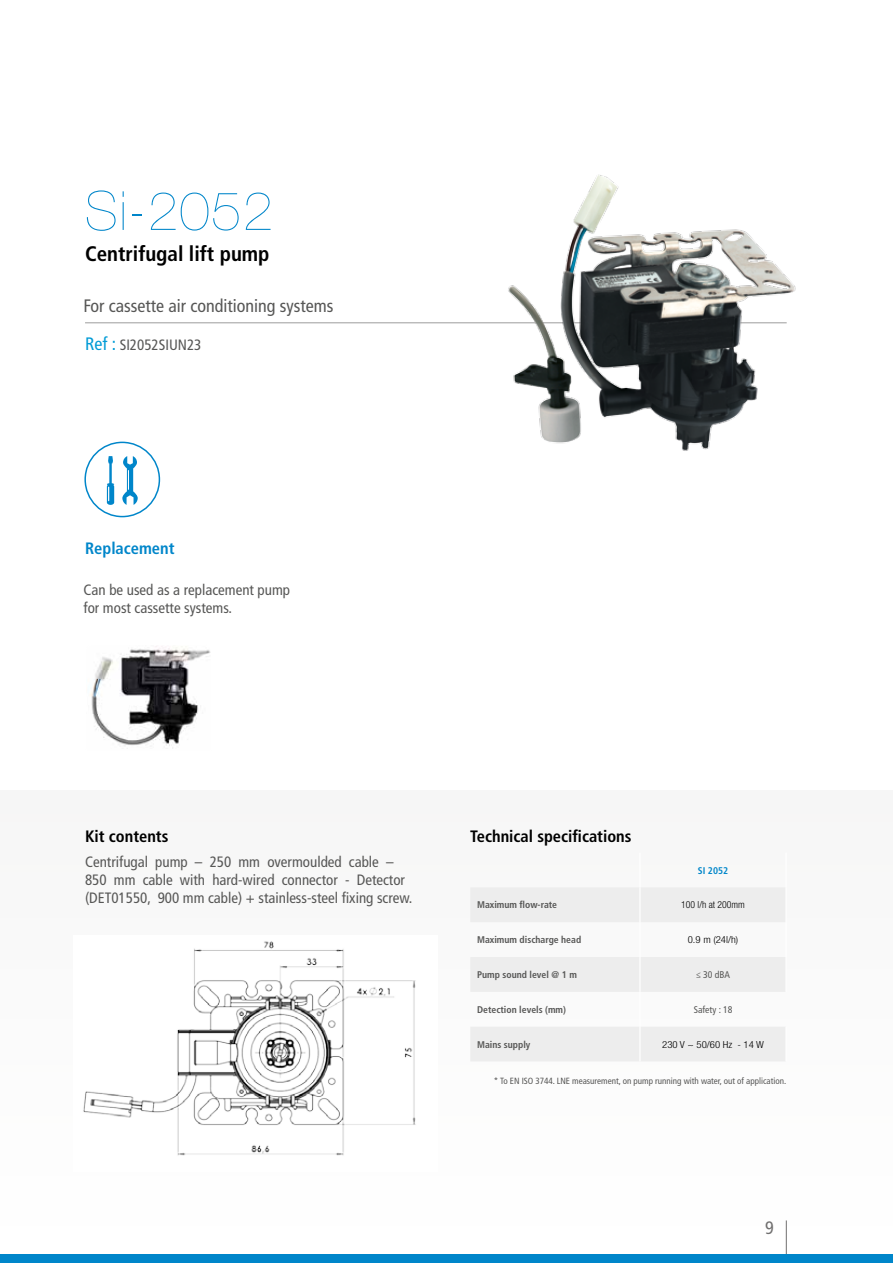
<style>
.page{position:relative;width:893px;height:1263px;background:#fff}
.page>*{position:absolute;margin:0;border:0;box-sizing:border-box;transform-origin:0 0}
.t1{font:200 54px "Helvetica Neue LT Std";letter-spacing:.03em;color:#0086ca}
.t2{font:700 condensed 21px "Frutiger LT Std";color:#000}
.t3{font:condensed 18px "Frutiger LT Std";color:#575756}
.t4{font:condensed 18px "Frutiger LT Std";color:#706f6f}
.t5{font:700 condensed 16.5px "Frutiger LT Std";color:#000}
.t6{font:700 condensed 16.5px "Frutiger LT Std";color:#0086ca}
.t7{font:condensed 15px/18px "Frutiger LT Std";color:#575756}
.t8{font:700 condensed 9.75px "Frutiger LT Std";color:#575756}
.t9{font:300 condensed 9.75px "Helvetica Neue LT Std";color:#000;scale:1.11 1}
.t10{font:condensed 9.75px "Frutiger LT Std";color:#575756}
.t11{font:300 condensed 9.75px "Helvetica Neue LT Std";color:#000}
.t12{font:700 condensed 9.75px "Frutiger LT Std";color:#0086ca}
.t13{font:condensed 9px "Frutiger LT Std";color:#575756}
.s1{font-size:18px;color:#009bd6}
</style>
<div class="page">
<div style="left:0;top:790px;width:893px;height:463px;background:#fbfbfb"></div>
<hr style="left:786px;top:1220px;width:1px;height:43px;background:#706f6f">
<hr style="left:85px;top:322px;width:702px;height:1px;background:#9d9d9c">
<div style="left:84px;top:442px;width:76px;height:75px;border:2px solid #0086ca;border-radius:50%"></div>
<svg style="left:122px;top:456px;width:16px;height:49px"></svg>
<svg style="left:107px;top:456px;width:7px;height:49px"></svg>
<img style="left:467px;top:174px;width:329px;height:277px">
<div style="left:0;top:1254px;width:893px;height:9px;background:#0086ca"></div>
<svg style="left:470px;top:888px;width:315px;height:173px;fill:#ededed"></svg>
<hr style="left:639px;top:853px;width:2px;height:34px;background:#fff">
<hr style="left:785px;top:853px;width:2px;height:34px;background:#fff">
<hr style="left:639px;top:887px;width:2px;height:35px;background:#fff">
<hr style="left:785px;top:887px;width:2px;height:35px;background:#fff">
<hr style="left:639px;top:922px;width:2px;height:35px;background:#fff">
<hr style="left:785px;top:922px;width:2px;height:35px;background:#fff">
<hr style="left:639px;top:957px;width:2px;height:35px;background:#fff">
<hr style="left:785px;top:957px;width:2px;height:35px;background:#fff">
<hr style="left:639px;top:992px;width:2px;height:35px;background:#fff">
<hr style="left:639px;top:1027px;width:2px;height:34px;background:#fff">
<hr style="left:785px;top:1027px;width:2px;height:34px;background:#fff">
<img style="left:90px;top:646px;width:120px;height:103px">
<div style="left:84px;top:643px;width:129px;height:112px;border:2px solid #fff;border-radius:8px"></div>
<div style="left:73px;top:935px;width:364px;height:236px;background:#fff"></div>
<img style="left:83px;top:941px;width:333px;height:215px">
<h1 class="t1" style="left:85px;top:180px;width:189px">Si-2052</h1>
<h2 class="t2" style="left:85px;top:242px;width:186px">Centrifugal lift pump</h2>
<p class="t3" style="left:84px;top:295px;width:251px">For cassette air conditioning systems</p>
<p class="t7" style="left:85px;top:335px;width:118px"><span class="s1">Ref :</span> SI2052SIUN23</p>
<p class="t6" style="left:85px;top:538px;width:91px">Replacement</p>
<p class="t7" style="left:84px;top:581px;width:208px">Can be used as a replacement pump for most cassette systems.</p>
<p class="t5" style="left:85px;top:826px;width:85px">Kit contents</p>
<p class="t5" style="left:470px;top:826px;width:163px">Technical specifications</p>
<p class="t7" style="left:85px;top:853px;width:329px">Centrifugal pump – 250 mm overmoulded cable –<br>850 mm cable with hard-wired connector - Detector (DET01550, 900 mm cable) + stainless-steel fixing screw.</p>
<p class="t12" style="left:698px;top:864px;width:32px">SI 2052</p>
<p class="t8" style="left:477px;top:899px;width:81px">Maximum flow-rate</p>
<p class="t11" style="left:681px;top:899px;width:65px">100 l/h at 200mm</p>
<p class="t8" style="left:477px;top:934px;width:106px">Maximum discharge head</p>
<p class="t9" style="left:688px;top:934px;width:47px">0.9 m (24l/h)</p>
<p class="t8" style="left:477px;top:969px;width:101px">Pump sound level @ 1 m</p>
<p class="t10" style="left:696px;top:969px;width:35px">≤ 30 dBA</p>
<p class="t8" style="left:477px;top:1004px;width:90px">Detection levels (mm)</p>
<p class="t10" style="left:694px;top:1004px;width:40px">Safety : 18</p>
<p class="t8" style="left:477px;top:1038px;width:55px">Mains supply</p>
<p class="t9" style="left:662px;top:1038px;width:93px">230 V ~ 50/60 Hz - 14 W</p>
<p class="t13" style="left:494px;top:1075px;width:294px">* To EN ISO 3744. LNE measurement, on pump running with water, out of application.</p>
<p class="t4" style="left:765px;top:1217px;width:10px">9</p>
</div>
